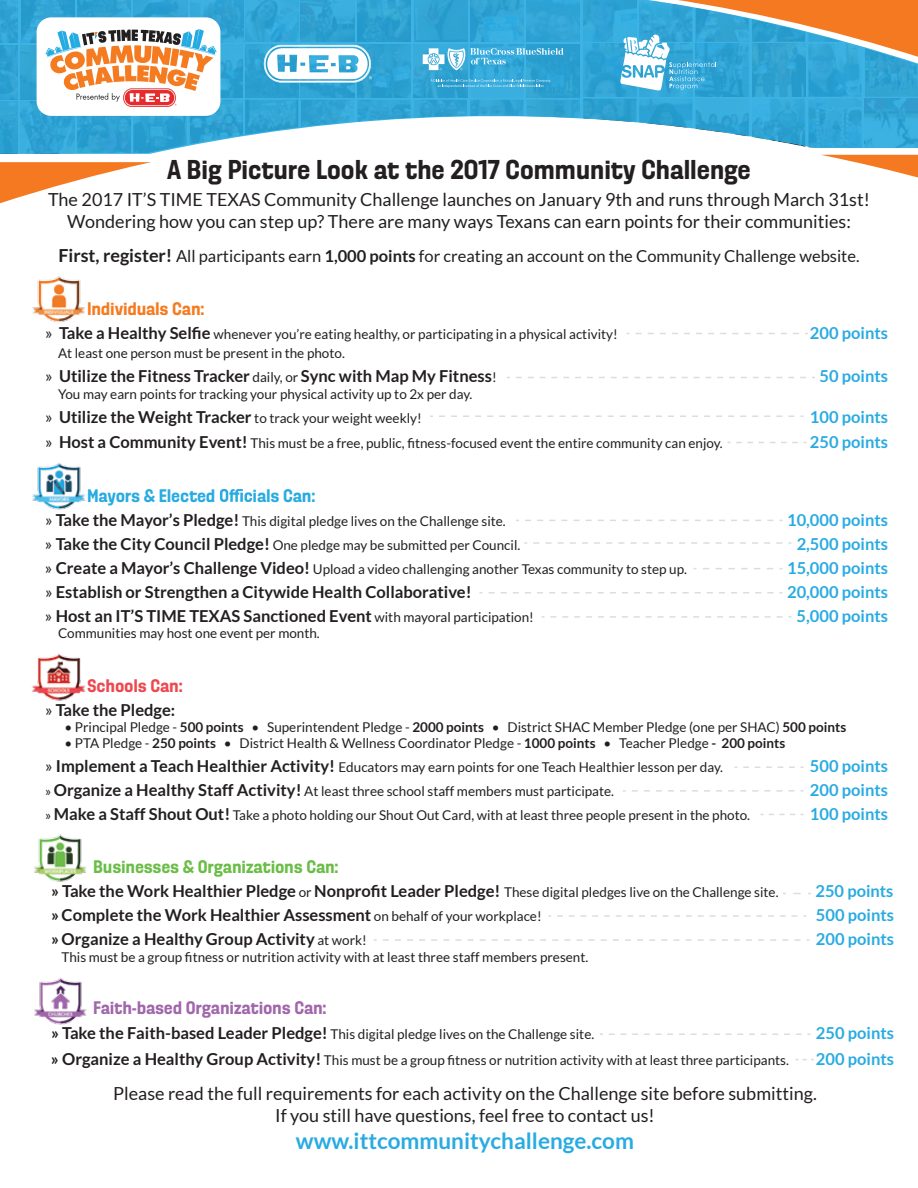
<style>
.page{position:relative;width:918px;height:1188px;background:#fff}
.page>*{position:absolute;margin:0;border:0;box-sizing:border-box;transform-origin:0 0}
.t1{font:700 27px "Dezen Pro";letter-spacing:.025em;color:#231f20}
.t2{font:700 22.5px "Lato";color:#29abe2}
.t3{font:18px/21.6px "Lato";color:#231f20;text-align:center}
.t4{font:700 18px "Dezen Pro";letter-spacing:.025em;color:#6abd46}
.t5{font:700 18px "Dezen Pro";letter-spacing:.025em;color:#a067ab}
.t6{font:700 18px "Dezen Pro";letter-spacing:.025em;color:#28abe2}
.t7{font:700 18px "Dezen Pro";letter-spacing:.025em;color:#f47b20}
.t8{font:700 18px "Dezen Pro";letter-spacing:.025em;color:#ef4750}
.t9{font:700 16.5px "Lato";color:#231f20}
.t10{font:700 16.5px "Lato";color:#29abe2}
.t11{font:16.5px "Lato";color:#231f20}
.t12{font:13.5px/24px "Lato";color:#231f20}
.s1{font-weight:700;font-size:18px}
.s2{font-weight:700}
.s3{font-size:16.5px}
.s4{font-weight:700;font-size:16.5px}
.s5{font-weight:400}
.s6{font-weight:400;font-size:13.5px}
</style>
<div class="page">
<svg style="left:822px;top:155px;width:96px;height:23px"></svg>
<svg style="left:0;top:0;width:918px;height:154px;fill:#33a7d7"></svg>
<svg style="left:0;top:162px;width:151px;height:42px"></svg>
<svg style="left:220px;top:489px;width:32px;height:13px"></svg>
<img style="left:34px;top:834px;width:53px;height:48px">
<img style="left:34px;top:978px;width:53px;height:47px">
<img style="left:32px;top:276px;width:53px;height:46px">
<img style="left:32px;top:463px;width:54px;height:47px">
<img style="left:32px;top:653px;width:54px;height:48px">
<svg style="left:636px;top:333px;width:172px;height:1px"></svg>
<svg style="left:516px;top:377px;width:299px;height:1px"></svg>
<svg style="left:439px;top:416px;width:365px;height:1px"></svg>
<svg style="left:525px;top:520px;width:258px;height:1px"></svg>
<svg style="left:533px;top:542px;width:259px;height:2px"></svg>
<svg style="left:703px;top:568px;width:80px;height:1px"></svg>
<svg style="left:489px;top:592px;width:294px;height:2px"></svg>
<svg style="left:550px;top:616px;width:242px;height:2px"></svg>
<svg style="left:735px;top:766px;width:69px;height:2px"></svg>
<svg style="left:632px;top:790px;width:172px;height:2px"></svg>
<svg style="left:760px;top:814px;width:44px;height:1px"></svg>
<svg style="left:736px;top:442px;width:71px;height:1px"></svg>
<svg style="left:557px;top:915px;width:249px;height:2px"></svg>
<svg style="left:383px;top:939px;width:427px;height:2px"></svg>
<svg style="left:609px;top:1034px;width:201px;height:1px"></svg>
<svg style="left:795px;top:1059px;width:19px;height:1px"></svg>
<div style="left:37px;top:17px;width:183px;height:99px;background:#fff;border-radius:15px"></div>
<svg style="left:45px;top:29px;width:172px;height:78px"></svg>
<svg style="left:620px;top:0;width:298px;height:143px;background:#66aac1"></svg>
<svg style="left:423px;top:48px;width:141px;height:22px;background:#64bbdf"></svg>
<svg style="left:431px;top:79px;width:120px;height:9px"></svg>
<svg style="left:264px;top:45px;width:108px;height:38px"></svg>
<h1 class="t1" style="left:167px;top:154px;width:584px">A Big Picture Look at the 2017 Community Challenge</h1>
<h3 class="t3" style="left:48px;top:189px;width:823px">The 2017 IT’S TIME TEXAS Community Challenge launches on January 9th and runs through March 31st!<br>Wondering how you can step up? There are many ways Texans can earn points for their communities:</h3>
<p class="t11" style="left:58px;top:246px;width:803px"><span class="s1">First, register!</span> All participants earn <span class="s2">1,000 points</span> for creating an account on the Community Challenge website.</p>
<h3 class="t7" style="left:88px;top:298px;width:118px">Individuals Can:</h3>
<p class="t12" style="left:45px;top:322px;width:574px"><span class="s3">»</span> <span class="s4">Take a Healthy Selfie</span> whenever you’re eating healthy, or participating in a physical activity!</p>
<p class="t10" style="left:810px;top:323px;width:80px">200 points</p>
<p class="t12" style="left:58px;top:341px;width:288px">At least one person must be present in the photo.</p>
<p class="t9" style="left:45px;top:367px;width:453px"><span class="s5">»</span> Utilize the Fitness Tracker <span class="s6">daily, or</span> Sync with Map My Fitness<span class="s6">!</span></p>
<p class="t10" style="left:820px;top:367px;width:70px">50 points</p>
<p class="t12" style="left:45px;top:382px;width:429px;text-indent:13px">You may earn points for tracking your physical activity up to 2x per day. <span class="s3">»</span> <span class="s4">Utilize the Weight Tracker</span> to track your weight weekly!</p>
<p class="t10" style="left:810px;top:407px;width:80px">100 points</p>
<p class="t12" style="left:45px;top:431px;width:679px"><span class="s3">»</span> <span class="s4">Host a Community Event!</span> This must be a free, public, fitness-focused event the entire community can enjoy.</p>
<p class="t10" style="left:810px;top:433px;width:80px">250 points</p>
<h3 class="t6" style="left:88px;top:485px;width:129px">Mayors &amp; Elected</h3>
<h3 class="t6" style="left:253px;top:485px;width:64px">ials Can:</h3>
<p class="t12" style="left:45px;top:509px;width:462px"><span class="s3">»</span> <span class="s4">Take the Mayor’s Pledge!</span> This digital pledge lives on the Challenge site.</p>
<p class="t10" style="left:787px;top:510px;width:102px">10,000 points</p>
<p class="t12" style="left:45px;top:533px;width:477px"><span class="s3">»</span> <span class="s4">Take the City Council Pledge!</span> One pledge may be submitted per Council.</p>
<p class="t10" style="left:797px;top:534px;width:93px">2,500 points</p>
<p class="t12" style="left:45px;top:557px;width:644px"><span class="s3">»</span> <span class="s4">Create a Mayor’s Challenge Video!</span> Upload a video challenging another Texas community to step up.</p>
<p class="t10" style="left:787px;top:558px;width:102px">15,000 points</p>
<p class="t9" style="left:45px;top:582px;width:428px"><span class="s5">»</span> Establish or Strengthen a Citywide Health Collaborative!</p>
<p class="t10" style="left:787px;top:582px;width:102px">20,000 points</p>
<p class="t9" style="left:45px;top:606px;width:490px"><span class="s5">»</span> Host an IT’S TIME TEXAS Sanctioned Event <span class="s6">with mayoral participation!</span></p>
<p class="t10" style="left:797px;top:606px;width:93px">5,000 points</p>
<p class="t12" style="left:58px;top:621px;width:263px">Communities may host one event per month.</p>
<h3 class="t8" style="left:88px;top:675px;width:96px">Schools Can:</h3>
<p class="t9" style="left:45px;top:700px;width:132px"><span class="s5">»</span> Take the Pledge:</p>
<p class="t12" style="left:64px;top:715px;width:783px">• Principal Pledge - <span class="s2">500 points</span> • Superintendent Pledge - <span class="s2">2000 points</span> • District SHAC Member Pledge (one per SHAC) <span class="s2">500 points</span></p>
<p class="t12" style="left:45px;top:731px;width:742px;text-indent:20px">• PTA Pledge - <span class="s2">250 points</span> • District Health &amp; Wellness Coordinator Pledge - <span class="s2">1000 points</span> • Teacher Pledge <span class="s2">- 200 points </span><span class="s3">»</span> <span class="s4">Implement a Teach Healthier Activity!</span> Educators may earn points for one Teach Healthier lesson per day.</p>
<p class="t10" style="left:810px;top:757px;width:80px">500 points</p>
<p class="t12" style="left:45px;top:779px;width:571px">» <span class="s4">Organize a Healthy Staff Activity!</span> At least three school staff members must participate.</p>
<p class="t10" style="left:810px;top:781px;width:80px">200 points</p>
<p class="t12" style="left:45px;top:803px;width:707px">» <span class="s4">Make a Staff Shout Out!</span> Take a photo holding our Shout Out Card, with at least three people present in the photo.</p>
<p class="t10" style="left:810px;top:805px;width:80px">100 points</p>
<h3 class="t4" style="left:94px;top:857px;width:246px">Businesses &amp; Organizations Can:</h3>
<p class="t9" style="left:51px;top:882px;width:729px">» Take the Work Healthier Pledge <span class="s6">or</span> Nonprofit Leader Pledge! <span class="s6">These digital pledges live on the Challenge site.</span></p>
<p class="t10" style="left:815px;top:882px;width:80px">250 points</p>
<p class="t9" style="left:51px;top:906px;width:492px">» Complete the Work Healthier Assessment <span class="s6">on behalf of your workplace!</span></p>
<p class="t10" style="left:816px;top:906px;width:80px">500 points</p>
<p class="t9" style="left:51px;top:930px;width:317px">» Organize a Healthy Group Activity <span class="s6">at work!</span></p>
<p class="t10" style="left:816px;top:930px;width:80px">200 points</p>
<p class="t12" style="left:61px;top:945px;width:528px">This must be a group fitness or nutrition activity with at least three staff members present.</p>
<h3 class="t5" style="left:94px;top:997px;width:234px">Faith-based Organizations Can:</h3>
<p class="t12" style="left:51px;top:1022px;width:545px"><span class="s4">» Take the Faith-based Leader Pledge!</span> This digital pledge lives on the Challenge site.</p>
<p class="t10" style="left:816px;top:1024px;width:80px">250 points</p>
<p class="t12" style="left:51px;top:1048px;width:739px"><span class="s4">» Organize a Healthy Group Activity!</span> This must be a group fitness or nutrition activity with at least three participants.</p>
<p class="t10" style="left:816px;top:1049px;width:80px">200 points</p>
<h3 class="t3" style="left:113px;top:1083px;width:705px">Please read the full requirements for each activity on the Challenge site before submitting.<br>If you still have questions, feel free to contact us!</h3>
<h2 class="t2" style="left:296px;top:1128px;width:340px">www.ittcommunitychallenge.com</h2>
</div>
